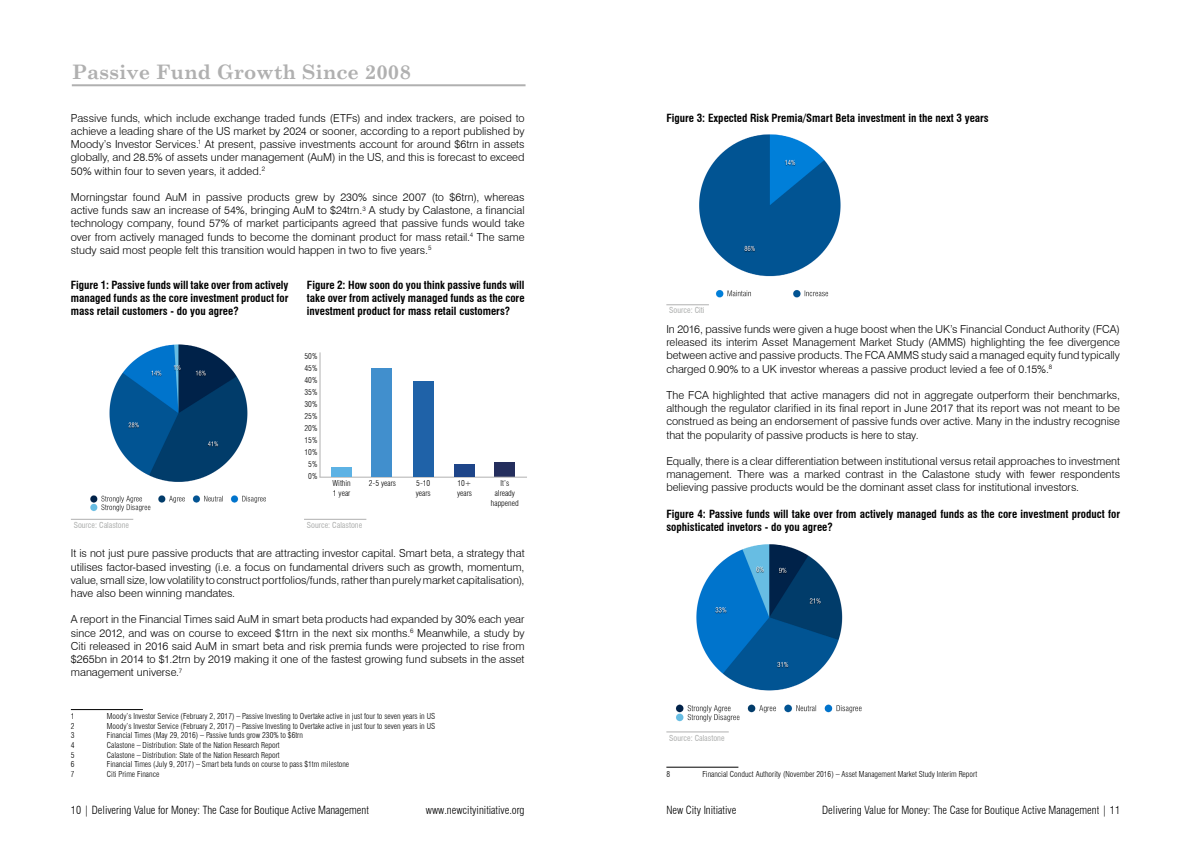
<style>
.page{position:relative;width:1191px;height:842px;background:#fff}
.page>*{position:absolute;margin:0;border:0;box-sizing:border-box;transform-origin:0 0}
.t1{font:700 20px "Century Schoolbook";color:#b0b0b0}
.t2{font:300 11px/13.2px "Swiss 721 BT";color:#000;text-align:justify}
.t3{font:700 condensed 11px/13.2px "Swiss 721 BT";color:#000;text-align:justify}
.t4{font:300 condensed 11px "Swiss 721 BT";color:#000}
.t5{font:300 condensed 8px/12px "Swiss 721 BT";color:#000}
.t6{font:condensed 8px "Swiss 721 BT";color:#aaacab}
</style>
<div class="page">
<hr style="left:71px;top:709px;width:72px;height:1px;background:#000">
<hr style="left:72px;top:84px;width:453px;height:2px;background:#b0b0b0">
<hr style="left:666px;top:767px;width:72px;height:1px;background:#000">
<img style="left:90px;top:344px;width:176px;height:167px">
<div style="left:494px;top:462px;width:21px;height:15px;background:#242e5d"></div>
<hr style="left:319px;top:352px;width:1px;height:125px;background:#b0b0b0">
<hr style="left:319px;top:477px;width:208px;height:1px;background:#b0b0b0">
<div style="left:454px;top:465px;width:21px;height:12px;background:#1e4589"></div>
<div style="left:413px;top:381px;width:20px;height:96px;background:#1f62a8"></div>
<div style="left:331px;top:467px;width:21px;height:10px;background:#5db2e4"></div>
<div style="left:372px;top:368px;width:20px;height:109px;background:#418fcd"></div>
<img style="left:699px;top:134px;width:142px;height:164px">
<img style="left:676px;top:544px;width:186px;height:178px">
<hr style="left:71px;top:519px;width:62px;height:1px;background:#b0b0b0">
<hr style="left:666px;top:304px;width:43px;height:1px;background:#b0b0b0">
<hr style="left:666px;top:731px;width:63px;height:1px;background:#b0b0b0">
<hr style="left:304px;top:519px;width:62px;height:1px;background:#b0b0b0">
<h1 class="t1" style="left:72px;top:59px;width:340px">Passive Fund Growth Since 2008</h1>
<p class="t2" style="left:71px;top:111px;width:455px">Passive funds, which include exchange traded funds (ETFs) and index trackers, are poised to achieve a leading share of the US market by 2024 or sooner, according to a report published by Moody’s Investor Services.<sup>1</sup> At present, passive investments account for around $6trn in assets globally, and 28.5% of assets under management (AuM) in the US, and this is forecast to exceed 50% within four to seven years, it added.<sup>2</sup></p>
<p class="t2" style="left:71px;top:190px;width:455px">Morningstar found AuM in passive products grew by 230% since 2007 (to $6trn), whereas active funds saw an increase of 54%, bringing AuM to $24trn.<sup>3</sup> A study by Calastone, a financial technology company, found 57% of market participants agreed that passive funds would take over from actively managed funds to become the dominant product for mass retail.<sup>4</sup> The same study said most people felt this transition would happen in two to five years.<sup>5</sup></p>
<p class="t3" style="left:71px;top:278px;width:219px">Figure 1: Passive funds will take over from actively managed funds as the core investment product for mass retail customers - do you agree?</p>
<p class="t3" style="left:307px;top:278px;width:219px">Figure 2: How soon do you think passive funds will take over from actively managed funds as the core investment product for mass retail customers?</p>
<p class="t6" style="left:74px;top:520px;width:57px">Source: Calastone</p>
<p class="t5" style="left:304px;top:350px;width:14px;text-align:center">50%<br>45%<br>40%<br>35%<br>30%<br>25%<br>20%<br>15%<br>10%<br>5%<br>0%</p>
<p class="t5" style="left:332px;top:479px;width:20px;line-height:9.6px">Within<br>1 year</p>
<p class="t5" style="left:369px;top:477px;width:29px">2-5 years</p>
<p class="t5" style="left:416px;top:479px;width:16px;line-height:9.6px">5-10 years</p>
<p class="t5" style="left:457px;top:479px;width:16px;line-height:9.6px">10+ years</p>
<p class="t5" style="left:491px;top:479px;width:29px;line-height:9.6px;text-align:center">It’s already happened</p>
<p class="t6" style="left:307px;top:520px;width:57px">Source: Calastone</p>
<p class="t2" style="left:71px;top:547px;width:455px">It is not just pure passive products that are attracting investor capital. Smart beta, a strategy that utilises factor-based investing (i.e. a focus on fundamental drivers such as growth, momentum, value, small size, low volatility to construct portfolios/funds, rather than purely market capitalisation), have also been winning mandates.</p>
<p class="t2" style="left:71px;top:613px;width:455px">A report in the Financial Times said AuM in smart beta products had expanded by 30% each year since 2012, and was on course to exceed $1trn in the next six months.<sup>6</sup> Meanwhile, a study by Citi released in 2016 said AuM in smart beta and risk premia funds were projected to rise from $265bn in 2014 to $1.2trn by 2019 making it one of the fastest growing fund subsets in the asset management universe.<sup>7</sup></p>
<p class="t5" style="left:71px;top:710px;width:5px">1</p>
<p class="t5" style="left:107px;top:710px;width:330px">Moody’s Investor Service (February 2, 2017) – Passive Investing to Overtake active in just four to seven years in US</p>
<p class="t5" style="left:71px;top:720px;width:5px">2</p>
<p class="t5" style="left:107px;top:720px;width:330px">Moody’s Investor Service (February 2, 2017) – Passive Investing to Overtake active in just four to seven years in US</p>
<p class="t5" style="left:71px;top:729px;width:5px">3</p>
<p class="t5" style="left:107px;top:729px;width:197px">Financial Times (May 29, 2016) – Passive funds grow 230% to $6trn</p>
<p class="t5" style="left:71px;top:739px;width:5px">4</p>
<p class="t5" style="left:107px;top:739px;width:174px">Calastone – Distribution: State of the Nation Research Report</p>
<p class="t5" style="left:71px;top:749px;width:5px">5</p>
<p class="t5" style="left:107px;top:749px;width:174px">Calastone – Distribution: State of the Nation Research Report</p>
<p class="t5" style="left:71px;top:758px;width:5px">6</p>
<p class="t5" style="left:107px;top:758px;width:244px">Financial Times (July 9, 2017) – Smart beta funds on course to pass $1trn milestone</p>
<p class="t5" style="left:71px;top:768px;width:5px">7</p>
<p class="t5" style="left:107px;top:768px;width:54px">Citi Prime Finance</p>
<p class="t3" style="left:666px;top:111px;width:324px">Figure 3: Expected Risk Premia/Smart Beta investment in the next 3 years</p>
<p class="t6" style="left:669px;top:306px;width:37px">Source: Citi</p>
<p class="t2" style="left:666px;top:322px;width:455px">In 2016, passive funds were given a huge boost when the UK’s Financial Conduct Authority (FCA) released its interim Asset Management Market Study (AMMS) highlighting the fee divergence between active and passive products. The FCA AMMS study said a managed equity fund typically charged 0.90% to a UK investor whereas a passive product levied a fee of 0.15%.<sup>8</sup></p>
<p class="t2" style="left:666px;top:388px;width:455px">The FCA highlighted that active managers did not in aggregate outperform their benchmarks, although the regulator clarified in its final report in June 2017 that its report was not meant to be construed as being an endorsement of passive funds over active. Many in the industry recognise that the popularity of passive products is here to stay.</p>
<p class="t2" style="left:666px;top:454px;width:455px">Equally, there is a clear differentiation between institutional versus retail approaches to investment management. There was a marked contrast in the Calastone study with fewer respondents believing passive products would be the dominant asset class for institutional investors.</p>
<p class="t3" style="left:666px;top:507px;width:455px">Figure 4: Passive funds will take over from actively managed funds as the core investment product for sophisticated invetors - do you agree?</p>
<p class="t6" style="left:669px;top:733px;width:57px">Source: Calastone</p>
<p class="t5" style="left:666px;top:768px;width:5px">8</p>
<p class="t5" style="left:702px;top:768px;width:276px">Financial Conduct Authority (November 2016) – Asset Management Market Study Interim Report</p>
<p class="t4" style="left:71px;top:804px;width:299px">10 | Delivering Value for Money: The Case for Boutique Active Management</p>
<p class="t4" style="left:426px;top:804px;width:100px">www.newcityinitiative.org</p>
<p class="t4" style="left:666px;top:804px;width:71px">New City Initiative</p>
<p class="t4" style="left:822px;top:804px;width:299px">Delivering Value for Money: The Case for Boutique Active Management | 11</p>
</div>
